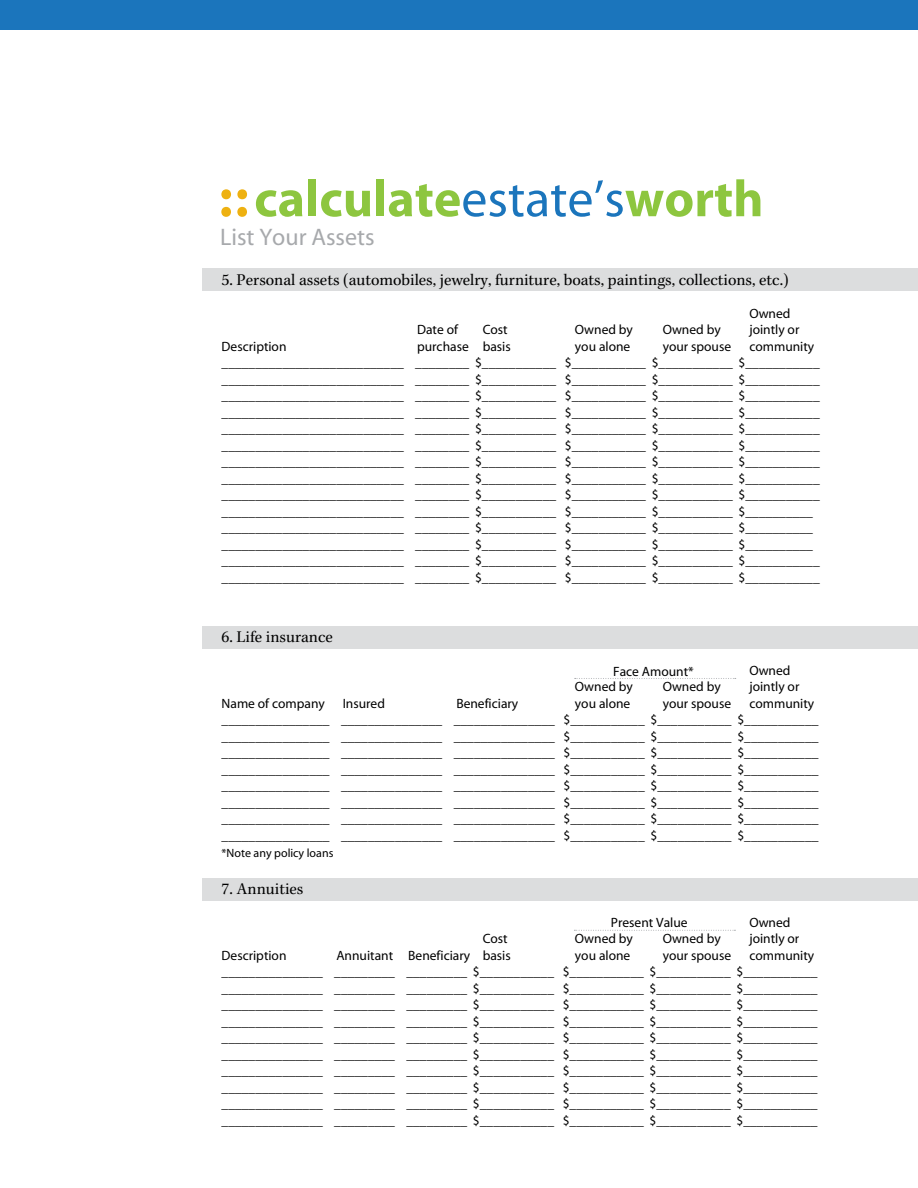
<style>
.page{position:relative;width:918px;height:1188px;background:#fff}
.page>*{position:absolute;margin:0;border:0;box-sizing:border-box;transform-origin:0 0}
.t1{font:700 52.05px "Myriad";color:#8dc63f}
.t2{font:24px "Myriad";color:#a7a9ac}
.t3{font:16.5px "Kepler";color:#000}
.t4{font:13.5px/16.5px "Myriad";color:#000}
.t5{font:12px "Myriad";color:#000}
.s1{font-size:54.3px;color:#eeb111}
.s2{font-weight:400;color:#1b75bc}
</style>
<div class="page">
<div style="left:202px;top:878px;width:716px;height:23px;background:#dcddde"></div>
<div style="left:202px;top:626px;width:716px;height:23px;background:#dcddde"></div>
<div style="left:202px;top:268px;width:716px;height:23px;background:#dcddde"></div>
<svg style="left:574px;top:930px;width:161px;height:1px"></svg>
<svg style="left:575px;top:678px;width:161px;height:1px"></svg>
<div style="left:0;top:0;width:918px;height:30px;background:#1b75bc"></div>
<h1 class="t1" style="left:219px;top:172px;width:546px"><span class="s1">::</span>calculate<span class="s2">estate’s</span>worth</h1>
<h2 class="t2" style="left:220px;top:225px;width:156px">List Your Assets</h2>
<p class="t3" style="left:222px;top:271px;width:569px">5. Personal assets (automobiles, jewelry, furniture, boats, paintings, collections, etc.)</p>
<p class="t4" style="left:749px;top:306px;width:43px">Owned</p>
<p class="t4" style="left:417px;top:322px;width:42px">Date of</p>
<p class="t4" style="left:483px;top:322px;width:27px">Cost</p>
<p class="t4" style="left:575px;top:322px;width:60px">Owned by</p>
<p class="t4" style="left:663px;top:322px;width:60px">Owned by</p>
<p class="t4" style="left:749px;top:322px;width:52px">jointly or</p>
<p class="t4" style="left:222px;top:339px;width:66px">Description</p>
<p class="t4" style="left:417px;top:339px;width:95px">purchase basis</p>
<p class="t4" style="left:575px;top:339px;width:57px">you alone</p>
<p class="t4" style="left:663px;top:339px;width:70px">your spouse</p>
<p class="t4" style="left:222px;top:339px;width:600px;text-indent:528px">community ___________________________ ________ $___________ $___________ $___________ $___________ ___________________________ ________ $___________ $___________ $___________ $___________ ___________________________ ________ $___________ $___________ $___________ $___________ ___________________________ ________ $___________ $___________ $___________ $___________ ___________________________ ________ $___________ $___________ $___________ $___________ ___________________________ ________ $___________ $___________ $___________ $___________ ___________________________ ________ $___________ $___________ $___________ $___________ ___________________________ ________ $___________ $___________ $___________ $___________ ___________________________ ________ $___________ $___________ $___________ $___________ ___________________________ ________ $___________ $___________ $___________ $__________ ___________________________ ________ $___________ $___________ $___________ $__________ ___________________________ ________ $___________ $___________ $___________ $__________ ___________________________ ________ $___________ $___________ $___________ $___________ ___________________________ ________ $___________ $___________ $___________ $___________</p>
<p class="t3" style="left:222px;top:628px;width:113px">6. Life insurance</p>
<p class="t4" style="left:613px;top:664px;width:82px">Face Amount*</p>
<p class="t4" style="left:749px;top:663px;width:43px">Owned</p>
<p class="t4" style="left:575px;top:679px;width:60px">Owned by</p>
<p class="t4" style="left:663px;top:679px;width:60px">Owned by</p>
<p class="t4" style="left:749px;top:679px;width:52px">jointly or</p>
<p class="t4" style="left:222px;top:696px;width:105px">Name of company</p>
<p class="t4" style="left:343px;top:696px;width:44px">Insured</p>
<p class="t4" style="left:456px;top:696px;width:63px">Beneficiary</p>
<p class="t4" style="left:575px;top:696px;width:57px">you alone</p>
<p class="t4" style="left:663px;top:696px;width:70px">your spouse</p>
<p class="t4" style="left:222px;top:696px;width:598px;text-indent:528px">community ________________ _______________ _______________ $___________ $___________ $___________ ________________ _______________ _______________ $___________ $___________ $___________ ________________ _______________ _______________ $___________ $___________ $___________ ________________ _______________ _______________ $___________ $___________ $___________ ________________ _______________ _______________ $___________ $___________ $___________ ________________ _______________ _______________ $___________ $___________ $___________ ________________ _______________ _______________ $___________ $___________ $___________ ________________ _______________ _______________ $___________ $___________ $___________</p>
<p class="t5" style="left:222px;top:847px;width:113px">*Note any policy loans</p>
<p class="t3" style="left:222px;top:880px;width:83px">7. Annuities</p>
<p class="t4" style="left:749px;top:915px;width:43px">Owned</p>
<p class="t4" style="left:483px;top:931px;width:27px">Cost</p>
<p class="t4" style="left:575px;top:931px;width:60px">Owned by</p>
<p class="t4" style="left:663px;top:931px;width:60px">Owned by</p>
<p class="t4" style="left:749px;top:931px;width:52px">jointly or</p>
<p class="t4" style="left:222px;top:948px;width:66px">Description</p>
<p class="t4" style="left:336px;top:948px;width:176px">Annuitant Beneficiary basis</p>
<p class="t4" style="left:575px;top:948px;width:57px">you alone</p>
<p class="t4" style="left:663px;top:948px;width:70px">your spouse</p>
<p class="t4" style="left:611px;top:915px;width:78px">Present Value</p>
<p class="t4" style="left:222px;top:948px;width:598px;text-indent:528px">community _______________ _________ _________ $___________ $___________ $___________ $___________ _______________ _________ _________ $___________ $___________ $___________ $___________ _______________ _________ _________ $___________ $___________ $___________ $___________ _______________ _________ _________ $___________ $___________ $___________ $___________ _______________ _________ _________ $___________ $___________ $___________ $___________ _______________ _________ _________ $___________ $___________ $___________ $___________ _______________ _________ _________ $___________ $___________ $___________ $___________ _______________ _________ _________ $___________ $___________ $___________ $___________ _______________ _________ _________ $___________ $___________ $___________ $___________ _______________ _________ _________ $___________ $___________ $___________ $___________</p>
</div>
